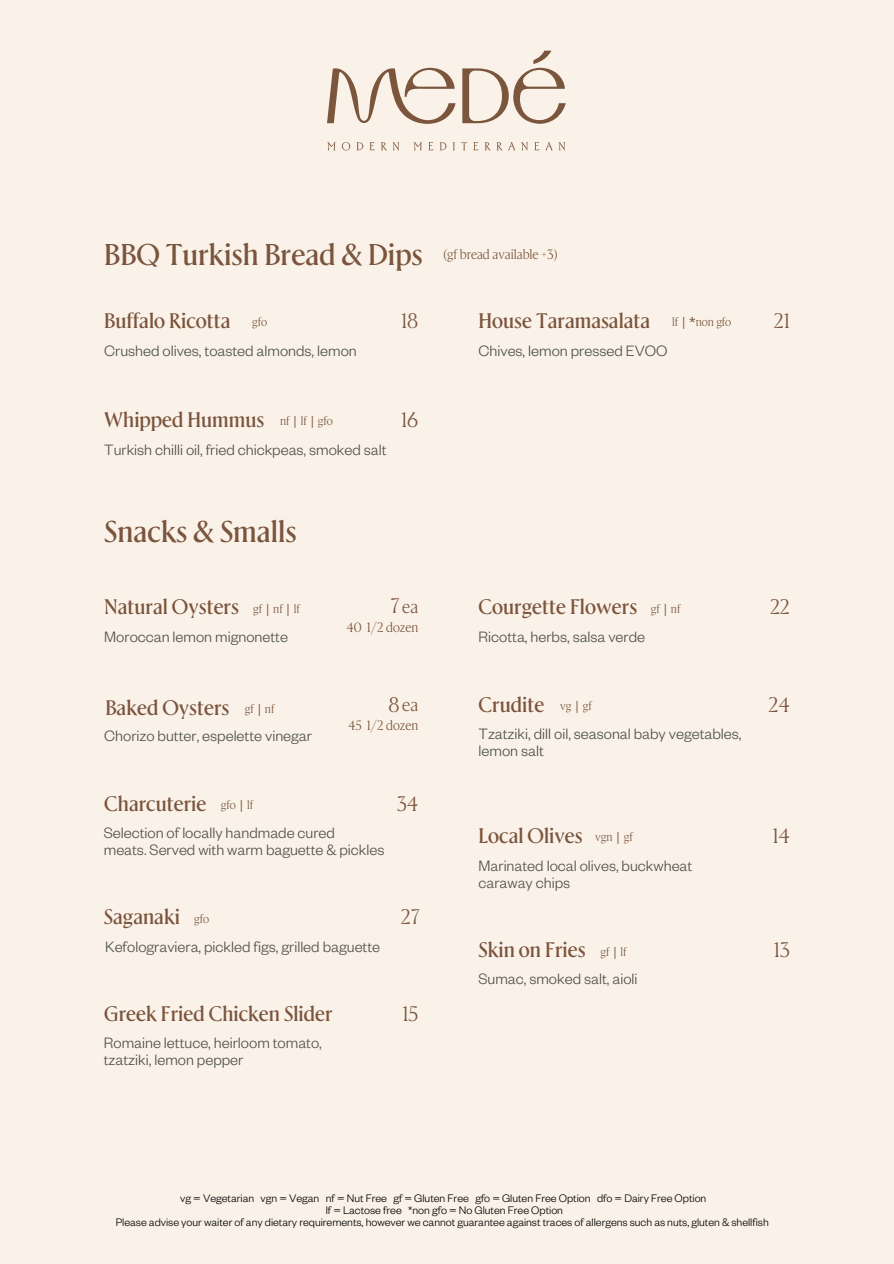
<style>
.page{position:relative;width:894px;height:1264px;background:#fff}
.page>*{position:absolute;margin:0;border:0;box-sizing:border-box;transform-origin:0 0}
.t1{font:500 30px "Rector";color:#7a543d}
.t2{font:500 21px "Rector";color:#7a543d}
.t3{font:21px "Rector";color:#7a543d}
.t4{font:18px "Rector";color:#7a543d}
.t5{font:300 16.5px/16.8px "Founders Grotesk";color:#4f5247}
.t6{font:13.5px "Rector";color:#7a543d}
.t7{font:300 12px/12px "Founders Grotesk";color:#000;text-align:center}
.t8{font:12px "Rector";color:#7a543d}
.s1{font-family:"Noto Sans"}
</style>
<div class="page">
<div style="left:0;top:0;width:893px;height:1263px;background:#faf2e8"></div>
<svg style="left:462px;top:51px;width:103px;height:73px"></svg>
<svg style="left:327px;top:68px;width:128px;height:56px"></svg>
<svg style="left:327px;top:142px;width:238px;height:9px"></svg>
<p class="t1" style="left:104px;top:235px;width:320px">BBQ Turkish Bread &amp; Dips</p>
<p class="t6" style="left:443px;top:246px;width:115px">(gf bread available +3)</p>
<h2 class="t2" style="left:104px;top:307px;width:128px">Buffalo Ricotta</h2>
<p class="t3" style="left:401px;top:307px;width:19px">18</p>
<h3 class="t2" style="left:478px;top:307px;width:173px">House Taramasalata</h3>
<h3 class="t8" style="left:252px;top:314px;width:16px">gfo</h3>
<p class="t8" style="left:672px;top:314px;width:61px">lf <span class="s1">| *</span>non gfo</p>
<h2 class="t5" style="left:104px;top:341px;width:254px">Crushed olives, toasted almonds, lemon</h2>
<p class="t2" style="left:104px;top:406px;width:161px">Whipped Hummus</p>
<h3 class="t8" style="left:280px;top:413px;width:54px">nf<span class="s1">|</span>lf<span class="s1">|</span>gfo</h3>
<h3 class="t5" style="left:104px;top:440px;width:284px">Turkish chilli oil, fried chickpeas, smoked salt</h3>
<h4 class="t3" style="left:401px;top:406px;width:19px">16</h4>
<h1 class="t1" style="left:104px;top:511px;width:194px">Snacks &amp; Smalls</h1>
<h4 class="t2" style="left:104px;top:593px;width:136px">Natural Oysters</h4>
<p class="t8" style="left:253px;top:600px;width:48px">gf<span class="s1">|</span>nf<span class="s1">|</span>lf</p>
<p class="t3" style="left:390px;top:592px;width:11px">7</p>
<h3 class="t4" style="left:402px;top:594px;width:17px">ea</h3>
<h2 class="t5" style="left:104px;top:627px;width:185px">Moroccan lemon mignonette</h2>
<p class="t6" style="left:346px;top:618px;width:73px">40 1/2 dozen</p>
<h2 class="t2" style="left:105px;top:693px;width:126px">Baked Oysters</h2>
<h2 class="t8" style="left:245px;top:700px;width:31px">gf<span class="s1">|</span>nf</h2>
<p class="t5" style="left:104px;top:726px;width:209px">Chorizo butter, espelette vinegar</p>
<h2 class="t3" style="left:388px;top:691px;width:13px">8</h2>
<p class="t4" style="left:402px;top:693px;width:17px">ea</p>
<h2 class="t6" style="left:348px;top:717px;width:71px">45 1/2 dozen</h2>
<p class="t2" style="left:104px;top:789px;width:104px">Charcuterie</p>
<p class="t8" style="left:221px;top:797px;width:34px">gfo <span class="s1">|</span> lf</p>
<h1 class="t3" style="left:397px;top:789px;width:23px">34</h1>
<p class="t5" style="left:104px;top:823px;width:282px">Selection of locally handmade cured<br>meats. Served with warm baguette &amp; pickles</p>
<h3 class="t2" style="left:104px;top:903px;width:78px">Saganaki</h3>
<h3 class="t8" style="left:194px;top:910px;width:16px">gfo</h3>
<h3 class="t5" style="left:105px;top:937px;width:276px">Kefolograviera, pickled figs, grilled baguette</h3>
<p class="t2" style="left:104px;top:999px;width:230px">Greek Fried Chicken Slider</p>
<p class="t5" style="left:104px;top:1033px;width:219px">Romaine lettuce, heirloom tomato, tzatziki, lemon pepper</p>
<h4 class="t3" style="left:401px;top:903px;width:20px">27</h4>
<h3 class="t3" style="left:402px;top:999px;width:17px">15</h3>
<h2 class="t5" style="left:478px;top:341px;width:190px">Chives, lemon pressed EVOO</h2>
<h3 class="t2" style="left:478px;top:593px;width:160px">Courgette Flowers</h3>
<p class="t8" style="left:650px;top:600px;width:31px">gf<span class="s1">|</span>nf</p>
<h3 class="t5" style="left:478px;top:627px;width:168px">Ricotta, herbs, salsa verde</h3>
<p class="t2" style="left:478px;top:690px;width:67px">Crudite</p>
<h2 class="t8" style="left:560px;top:698px;width:33px">vg<span class="s1">|</span>gf</h2>
<p class="t5" style="left:478px;top:724px;width:264px">Tzatziki, dill oil, seasonal baby vegetables, lemon salt</p>
<h2 class="t2" style="left:478px;top:822px;width:106px">Local Olives</h2>
<p class="t8" style="left:595px;top:829px;width:39px">vgn <span class="s1">|</span> gf</p>
<h2 class="t5" style="left:478px;top:856px;width:215px">Marinated local olives, buckwheat caraway chips</h2>
<p class="t2" style="left:478px;top:936px;width:108px">Skin on Fries</p>
<h3 class="t8" style="left:600px;top:944px;width:28px">gf<span class="s1">|</span>lf</h3>
<p class="t5" style="left:478px;top:969px;width:160px">Sumac, smoked salt, aioli</p>
<h3 class="t3" style="left:773px;top:307px;width:17px">21</h3>
<h2 class="t3" style="left:769px;top:593px;width:21px">22</h2>
<p class="t3" style="left:768px;top:691px;width:23px">24</p>
<p class="t3" style="left:772px;top:822px;width:19px">14</p>
<h3 class="t3" style="left:773px;top:936px;width:18px">13</h3>
<p class="t7" style="left:180px;top:1191px;width:527px">vg = Vegetarian vgn = Vegan nf = Nut Free gf = Gluten Free gfo = Gluten Free Option dfo = Dairy Free Option</p>
<p class="t7" style="left:116px;top:1203px;width:654px">lf = Lactose free *non gfo = No Gluten Free Option<br>Please advise your waiter of any dietary requirements, however we cannot guarantee against traces of allergens such as nuts, gluten &amp; shellfish</p>
</div>
